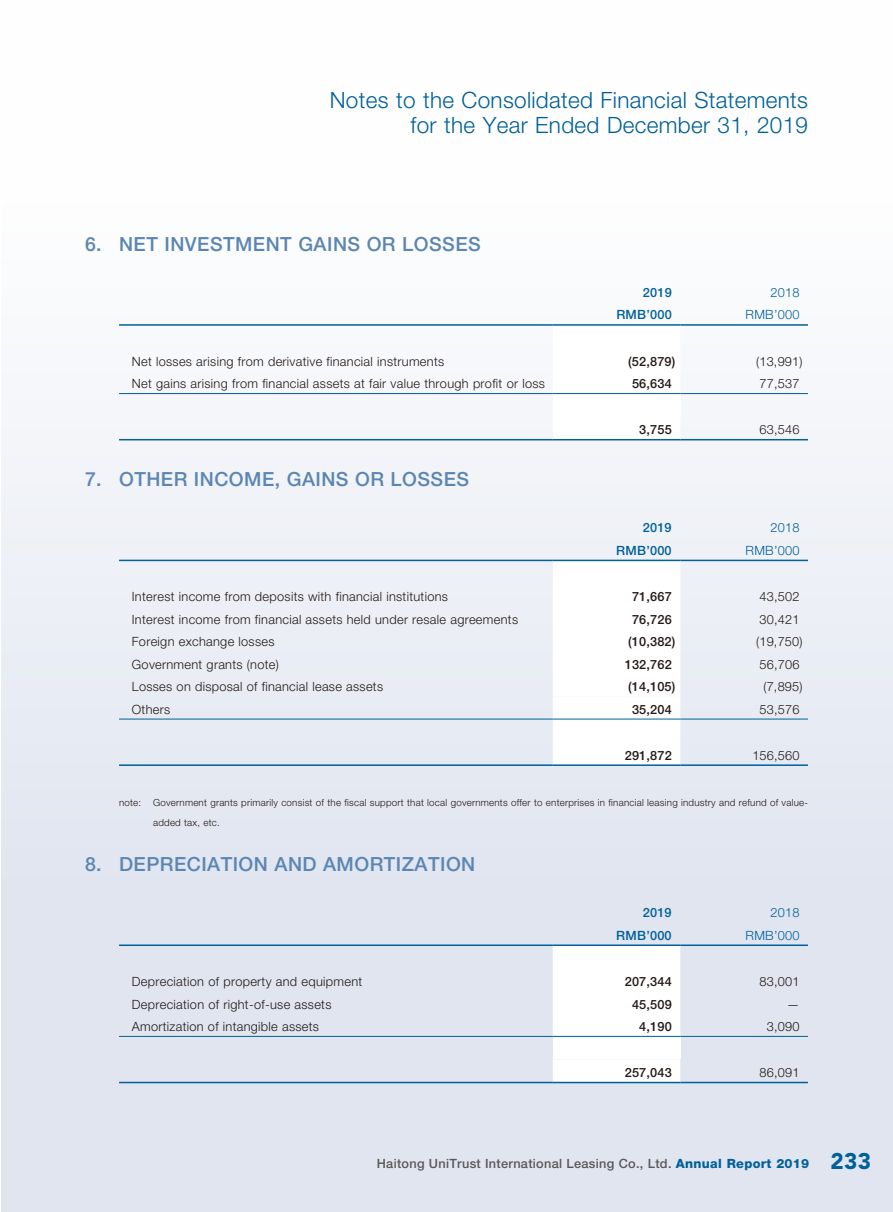
<style>
.page{position:relative;width:893px;height:1212px;background:#fff}
.page>*{position:absolute;margin:0;border:0;box-sizing:border-box;transform-origin:0 0}
.t1{font:300 22.5px/25.5px "Helvetica Neue";letter-spacing:.015em;color:#006098;text-align:right}
.t2{font:500 19.5px "Helvetica Neue";letter-spacing:.025em;color:#5b86b3}
.t3{font:300 12.75px "Helvetica Neue";letter-spacing:.025em;color:#231916}
.t4{font:500 12.75px "Helvetica Neue";letter-spacing:.015em;color:#231916}
.t5{font:500 12.75px "Helvetica Neue";letter-spacing:.025em;color:#595857}
.t6{font:500 12.75px "Helvetica Neue";letter-spacing:.015em;color:#006098}
.t7{font:300 12.75px "Helvetica Neue";letter-spacing:.015em;color:#006098}
.t8{font:300 9.75px/19.5px "Helvetica Neue";letter-spacing:.025em;color:#231916}
.s1{font-weight:800;color:#006098}
.s2{font-family:"Avenir";font-weight:900;font-size:22.5px;color:#006098}
</style>
<div class="page">
<div style="left:1px;top:0;width:892px;height:1212px;background:linear-gradient(to bottom,#fff,#d9e0ed)"></div>
<svg style="left:553px;top:326px;width:127px;height:113px"></svg>
<div style="left:553px;top:394px;width:127px;height:22px;background:#fff"></div>
<hr style="left:553px;top:439px;width:127px;height:1px;background:#006098">
<hr style="left:680px;top:439px;width:128px;height:1px;background:#006098">
<hr style="left:119px;top:439px;width:434px;height:1px;background:#006098">
<hr style="left:119px;top:324px;width:434px;height:2px;background:#006098">
<hr style="left:553px;top:324px;width:127px;height:2px;background:#006098">
<hr style="left:680px;top:324px;width:128px;height:2px;background:#006098">
<hr style="left:119px;top:393px;width:434px;height:1px;background:#006098">
<hr style="left:553px;top:393px;width:127px;height:1px;background:#006098">
<hr style="left:680px;top:393px;width:128px;height:1px;background:#006098">
<svg style="left:553px;top:561px;width:127px;height:203px"></svg>
<hr style="left:553px;top:764px;width:127px;height:2px;background:#006098">
<hr style="left:680px;top:764px;width:128px;height:2px;background:#006098">
<hr style="left:119px;top:764px;width:434px;height:2px;background:#006098">
<hr style="left:119px;top:560px;width:434px;height:1px;background:#006098">
<hr style="left:553px;top:560px;width:127px;height:1px;background:#006098">
<hr style="left:680px;top:560px;width:128px;height:1px;background:#006098">
<hr style="left:119px;top:719px;width:434px;height:1px;background:#006098">
<hr style="left:553px;top:719px;width:127px;height:1px;background:#006098">
<hr style="left:680px;top:719px;width:128px;height:1px;background:#006098">
<svg style="left:553px;top:946px;width:127px;height:136px"></svg>
<div style="left:553px;top:1036px;width:127px;height:23px;background:#fff"></div>
<hr style="left:553px;top:1082px;width:127px;height:1px;background:#006098">
<hr style="left:680px;top:1082px;width:128px;height:1px;background:#006098">
<hr style="left:119px;top:1082px;width:434px;height:1px;background:#006098">
<hr style="left:119px;top:944px;width:434px;height:2px;background:#006098">
<hr style="left:553px;top:944px;width:127px;height:2px;background:#006098">
<hr style="left:680px;top:944px;width:128px;height:2px;background:#006098">
<hr style="left:119px;top:1036px;width:434px;height:1px;background:#006098">
<hr style="left:553px;top:1036px;width:127px;height:1px;background:#006098">
<hr style="left:680px;top:1036px;width:128px;height:1px;background:#006098">
<h1 class="t1" style="left:330px;top:86px;width:480px">Notes to the Consolidated Financial Statements for the Year Ended December 31, 2019</h1>
<h2 class="t2" style="left:85px;top:232px;width:397px">6. NET INVESTMENT GAINS OR LOSSES</h2>
<p class="t6" style="left:643px;top:285px;width:30px">2019</p>
<p class="t7" style="left:770px;top:284px;width:30px">2018</p>
<p class="t6" style="left:616px;top:307px;width:57px">RMB’000</p>
<p class="t7" style="left:745px;top:307px;width:55px">RMB’000</p>
<p class="t3" style="left:132px;top:353px;width:314px">Net losses arising from derivative financial instruments</p>
<p class="t4" style="left:628px;top:354px;width:49px">(52,879)</p>
<p class="t3" style="left:756px;top:353px;width:48px">(13,991)</p>
<p class="t3" style="left:132px;top:376px;width:415px">Net gains arising from financial assets at fair value through profit or loss</p>
<p class="t4" style="left:632px;top:376px;width:41px">56,634</p>
<p class="t3" style="left:760px;top:376px;width:41px">77,537</p>
<p class="t4" style="left:639px;top:422px;width:34px">3,755</p>
<p class="t3" style="left:760px;top:422px;width:41px">63,546</p>
<h2 class="t2" style="left:85px;top:467px;width:386px">7. OTHER INCOME, GAINS OR LOSSES</h2>
<p class="t6" style="left:643px;top:520px;width:30px">2019</p>
<p class="t7" style="left:770px;top:520px;width:30px">2018</p>
<p class="t6" style="left:616px;top:543px;width:57px">RMB’000</p>
<p class="t7" style="left:745px;top:542px;width:55px">RMB’000</p>
<p class="t3" style="left:132px;top:589px;width:318px">Interest income from deposits with financial institutions</p>
<p class="t4" style="left:632px;top:589px;width:41px">71,667</p>
<p class="t3" style="left:760px;top:589px;width:41px">43,502</p>
<p class="t3" style="left:132px;top:611px;width:388px">Interest income from financial assets held under resale agreements</p>
<p class="t4" style="left:632px;top:612px;width:41px">76,726</p>
<p class="t3" style="left:760px;top:611px;width:41px">30,421</p>
<p class="t3" style="left:132px;top:634px;width:144px">Foreign exchange losses</p>
<p class="t4" style="left:628px;top:634px;width:49px">(10,382)</p>
<p class="t3" style="left:756px;top:634px;width:48px">(19,750)</p>
<p class="t3" style="left:132px;top:656px;width:149px">Government grants (note)</p>
<p class="t4" style="left:625px;top:657px;width:49px">132,762</p>
<p class="t3" style="left:760px;top:656px;width:41px">56,706</p>
<p class="t3" style="left:132px;top:679px;width:253px">Losses on disposal of financial lease assets</p>
<p class="t4" style="left:628px;top:679px;width:49px">(14,105)</p>
<p class="t3" style="left:763px;top:679px;width:41px">(7,895)</p>
<p class="t3" style="left:132px;top:701px;width:40px">Others</p>
<p class="t4" style="left:632px;top:702px;width:41px">35,204</p>
<p class="t3" style="left:760px;top:701px;width:41px">53,576</p>
<p class="t4" style="left:625px;top:747px;width:49px">291,872</p>
<p class="t3" style="left:752px;top:747px;width:49px">156,560</p>
<p class="t8" style="left:153px;top:793px;width:656px;text-indent:-34px">note: Government grants primarily consist of the fiscal support that local governments offer to enterprises in financial leasing industry and refund of value&shy;added tax, etc.</p>
<h2 class="t2" style="left:85px;top:852px;width:392px">8. DEPRECIATION AND AMORTIZATION</h2>
<p class="t6" style="left:643px;top:905px;width:30px">2019</p>
<p class="t7" style="left:770px;top:905px;width:30px">2018</p>
<p class="t6" style="left:616px;top:927px;width:57px">RMB’000</p>
<p class="t7" style="left:745px;top:927px;width:55px">RMB’000</p>
<p class="t3" style="left:132px;top:974px;width:232px">Depreciation of property and equipment</p>
<p class="t4" style="left:625px;top:974px;width:49px">207,344</p>
<p class="t3" style="left:760px;top:974px;width:41px">83,001</p>
<p class="t3" style="left:132px;top:996px;width:201px">Depreciation of right-of-use assets</p>
<p class="t4" style="left:632px;top:996px;width:41px">45,509</p>
<p class="t3" style="left:787px;top:996px;width:14px">—</p>
<p class="t3" style="left:132px;top:1019px;width:189px">Amortization of intangible assets</p>
<p class="t4" style="left:639px;top:1019px;width:34px">4,190</p>
<p class="t3" style="left:767px;top:1019px;width:34px">3,090</p>
<p class="t4" style="left:625px;top:1065px;width:49px">257,043</p>
<p class="t3" style="left:760px;top:1064px;width:41px">86,091</p>
<p class="t5" style="left:377px;top:1156px;width:496px">Haitong UniTrust International Leasing Co., Ltd. <span class="s1">Annual Report 2019</span> <span class="s2">233</span></p>
</div>
